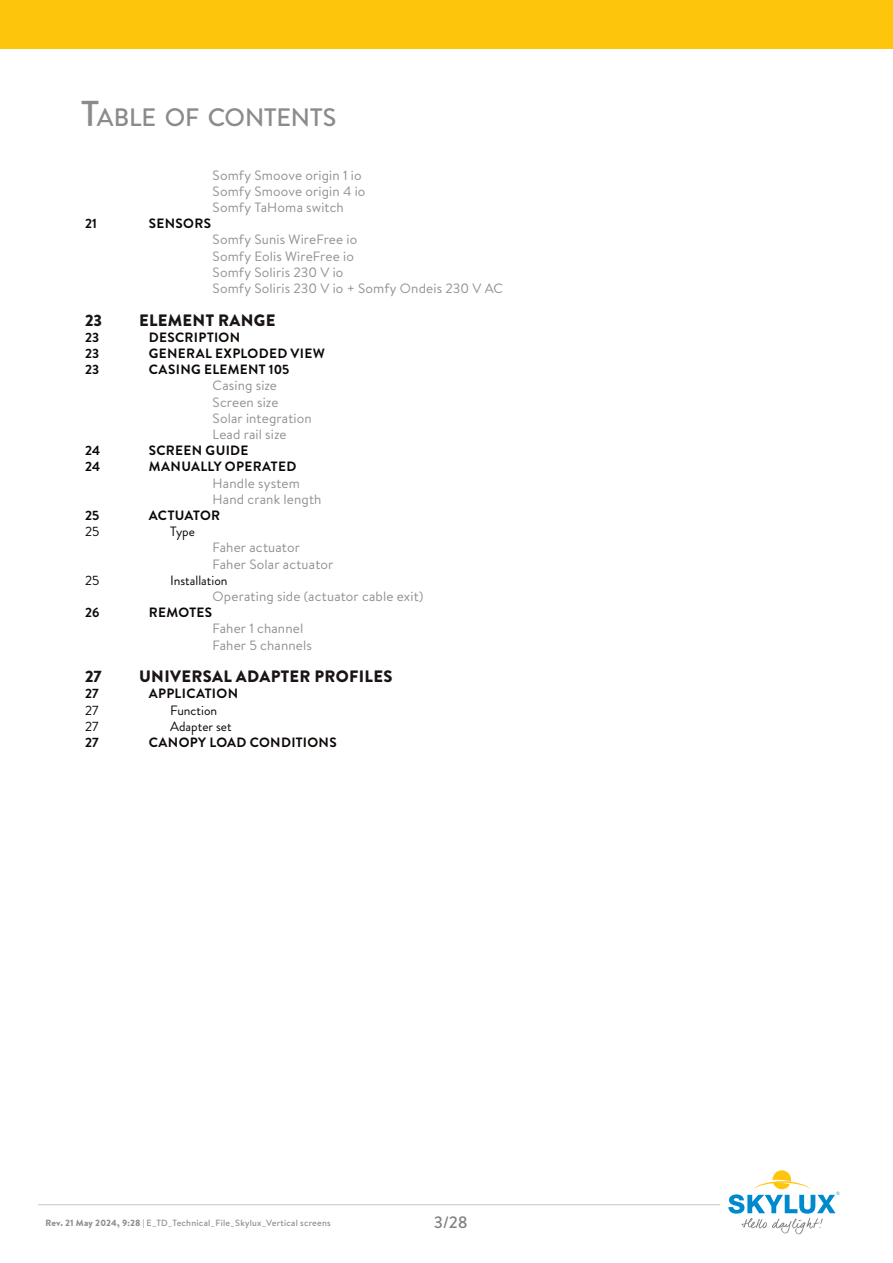
<style>
.page{position:relative;width:893px;height:1263px;background:#fff}
.page>*{position:absolute;margin:0;border:0;box-sizing:border-box;transform-origin:0 0}
.t1{font:500 25.2px "Brandon Text";letter-spacing:-.005em;color:#8b8b8c}
.t2{font:900 16.5px "Brandon Grotesque";letter-spacing:.02em;color:#1a1415}
.t3{font:500 16.5px "Brandon Text";color:#808285}
.t4{font:13.5px "Brandon Text";letter-spacing:.01em;color:#929090}
.t5{font:700 13.5px "Brandon Grotesque";letter-spacing:.025em;color:#0c0806}
.t6{font:13.5px "Brandon Grotesque";color:#0c0806}
.t7{font:500 9px "Brandon Text";letter-spacing:.025em;color:#929090}
.s1{font-size:36px}
.s2{font-weight:900}
</style>
<div class="page">
<svg style="left:728px;top:1170px;width:111px;height:64px"></svg>
<hr style="left:38px;top:1204px;width:682px;height:1px;background:#c8c6c6">
<div style="left:0;top:0;width:893px;height:49px;background:#fec50d"></div>
<h1 class="t1" style="left:81px;top:100px;width:257px"><span class="s1">T</span>ABLE OF CONTENTS</h1>
<p class="t4" style="left:213px;top:166px;width:150px">Somfy Smoove origin 1 io</p>
<p class="t4" style="left:213px;top:182px;width:154px">Somfy Smoove origin 4 io</p>
<p class="t4" style="left:213px;top:198px;width:133px">Somfy TaHoma switch</p>
<p class="t5" style="left:85px;top:214px;width:13px">21</p>
<p class="t5" style="left:149px;top:214px;width:64px">SENSORS</p>
<p class="t4" style="left:213px;top:230px;width:146px">Somfy Sunis WireFree io</p>
<p class="t4" style="left:213px;top:247px;width:143px">Somfy Eolis WireFree io</p>
<p class="t4" style="left:213px;top:263px;width:132px">Somfy Soliris 230 V io</p>
<p class="t4" style="left:213px;top:279px;width:292px">Somfy Soliris 230 V io + Somfy Ondeis 230 V AC</p>
<p class="t2" style="left:85px;top:308px;width:19px">23</p>
<p class="t2" style="left:139px;top:308px;width:138px">ELEMENT RANGE</p>
<p class="t5" style="left:85px;top:328px;width:16px">23</p>
<p class="t5" style="left:149px;top:328px;width:93px">DESCRIPTION</p>
<p class="t5" style="left:85px;top:344px;width:16px">23</p>
<p class="t5" style="left:149px;top:344px;width:178px">GENERAL EXPLODED VIEW</p>
<p class="t5" style="left:85px;top:360px;width:16px">23</p>
<p class="t5" style="left:149px;top:360px;width:142px">CASING ELEMENT 105</p>
<p class="t4" style="left:213px;top:376px;width:66px">Casing size</p>
<p class="t4" style="left:213px;top:393px;width:67px">Screen size</p>
<p class="t4" style="left:213px;top:409px;width:101px">Solar integration</p>
<p class="t4" style="left:213px;top:425px;width:75px">Lead rail size</p>
<p class="t5" style="left:85px;top:441px;width:17px">24</p>
<p class="t5" style="left:149px;top:441px;width:101px">SCREEN GUIDE</p>
<p class="t5" style="left:85px;top:457px;width:17px">24</p>
<p class="t5" style="left:149px;top:457px;width:149px">MANUALLY OPERATED</p>
<p class="t4" style="left:213px;top:474px;width:89px">Handle system</p>
<p class="t4" style="left:213px;top:490px;width:110px">Hand crank length</p>
<p class="t5" style="left:85px;top:506px;width:16px">25</p>
<p class="t5" style="left:149px;top:506px;width:73px">ACTUATOR</p>
<p class="t6" style="left:85px;top:522px;width:16px">25</p>
<p class="t6" style="left:170px;top:522px;width:26px">Type</p>
<p class="t4" style="left:213px;top:538px;width:89px">Faher actuator</p>
<p class="t4" style="left:213px;top:555px;width:122px">Faher Solar actuator</p>
<p class="t6" style="left:85px;top:571px;width:16px">25</p>
<p class="t6" style="left:170px;top:571px;width:59px">Installation</p>
<p class="t4" style="left:213px;top:587px;width:212px">Operating side (actuator cable exit)</p>
<p class="t5" style="left:85px;top:603px;width:16px">26</p>
<p class="t5" style="left:149px;top:603px;width:65px">REMOTES</p>
<p class="t4" style="left:213px;top:619px;width:92px">Faher 1 channel</p>
<p class="t4" style="left:213px;top:636px;width:101px">Faher 5 channels</p>
<p class="t2" style="left:85px;top:665px;width:18px">27</p>
<p class="t2" style="left:139px;top:665px;width:255px">UNIVERSAL ADAPTER PROFILES</p>
<p class="t5" style="left:85px;top:684px;width:15px">27</p>
<p class="t5" style="left:149px;top:684px;width:91px">APPLICATION</p>
<p class="t6" style="left:85px;top:701px;width:15px">27</p>
<p class="t6" style="left:170px;top:701px;width:49px">Function</p>
<p class="t6" style="left:85px;top:717px;width:15px">27</p>
<p class="t6" style="left:170px;top:717px;width:63px">Adapter set</p>
<p class="t5" style="left:85px;top:733px;width:15px">27</p>
<p class="t5" style="left:149px;top:733px;width:189px">CANOPY LOAD CONDITIONS</p>
<p class="t7" style="left:45px;top:1217px;width:287px"><span class="s2">Rev. 21 May 2024, 9:28 |</span> E_TD_Technical_File_Skylux_Vertical screens</p>
<p class="t3" style="left:434px;top:1210px;width:36px">3/28</p>
</div>
